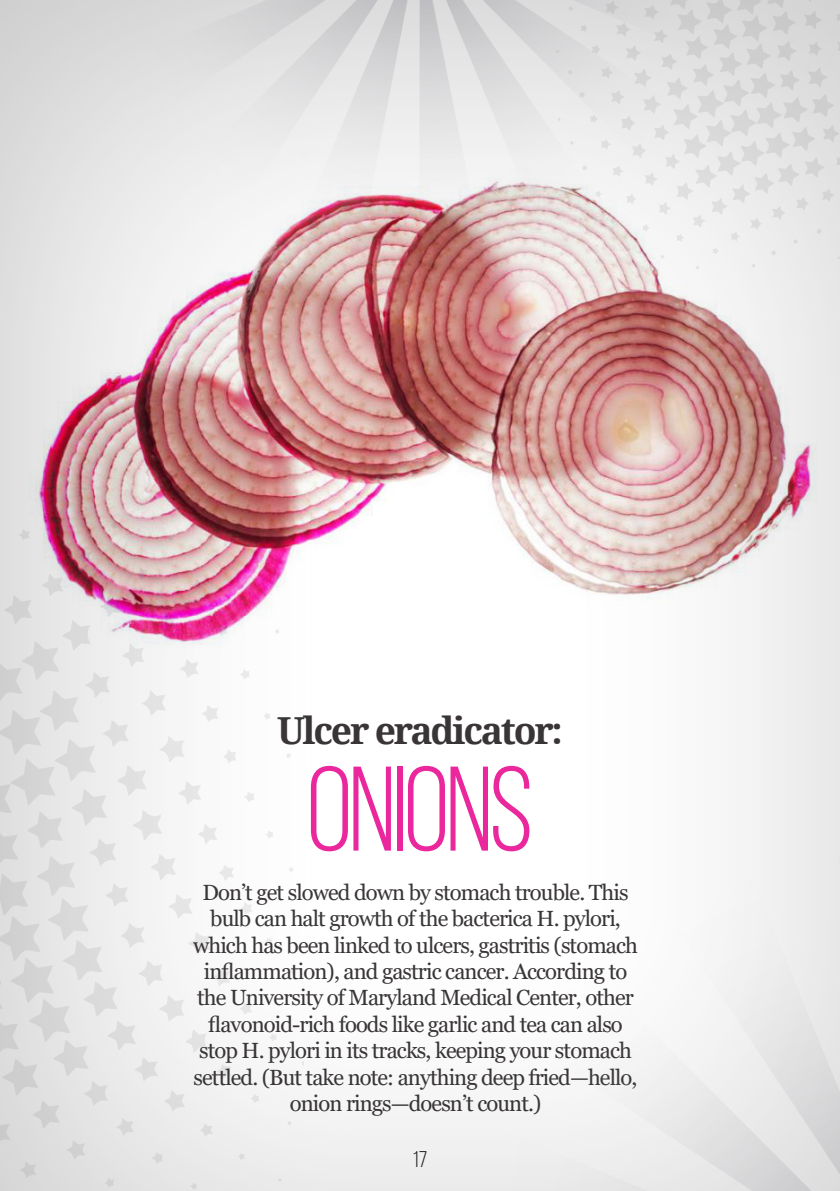
<style>
.page{position:relative;width:840px;height:1191px;background:#fff}
.page>*{position:absolute;margin:0;border:0;box-sizing:border-box;transform-origin:0 0}
.t1{font:120px "Bebas Neue";letter-spacing:-.03em;color:#ea279d}
.t2{font:700 37.2px "Droid Serif";letter-spacing:-.06em;color:#231f20}
.t3{font:22.6px "Bebas Neue";color:#231f20}
.t4{font:22px/26.4px "Georgia";letter-spacing:-.04em;color:#231f20;text-align:center}
</style>
<div class="page">
<div style="left:0;top:0;width:839px;height:1191px;background:#414042;opacity:.3"></div>
<svg style="left:550px;top:0;width:289px;height:274px;background:#e1e0e0"></svg>
<svg style="left:0;top:497px;width:304px;height:694px"></svg>
<img style="left:109px;top:0;width:621px;height:249px">
<img style="left:471px;top:850px;width:368px;height:341px">
<h2 class="t2" style="left:277px;top:709px;width:287px">Ulcer eradicator:</h2>
<p class="t1" style="left:306px;top:745px;width:228px">ONIONS</p>
<p class="t4" style="left:193px;top:879px;width:446px">Don’t get slowed down by stomach trouble. This bulb can halt growth of the bacterica H. pylori, which has been linked to ulcers, gastritis (stomach inflammation), and gastric cancer. According to the University of Maryland Medical Center, other flavonoid-rich foods like garlic and tea can also stop H. pylori in its tracks, keeping your stomach settled. (But take note: anything deep fried—hello, onion rings—doesn’t count.)</p>
<p class="t3" style="left:412px;top:1147px;width:16px">17</p>
</div>
